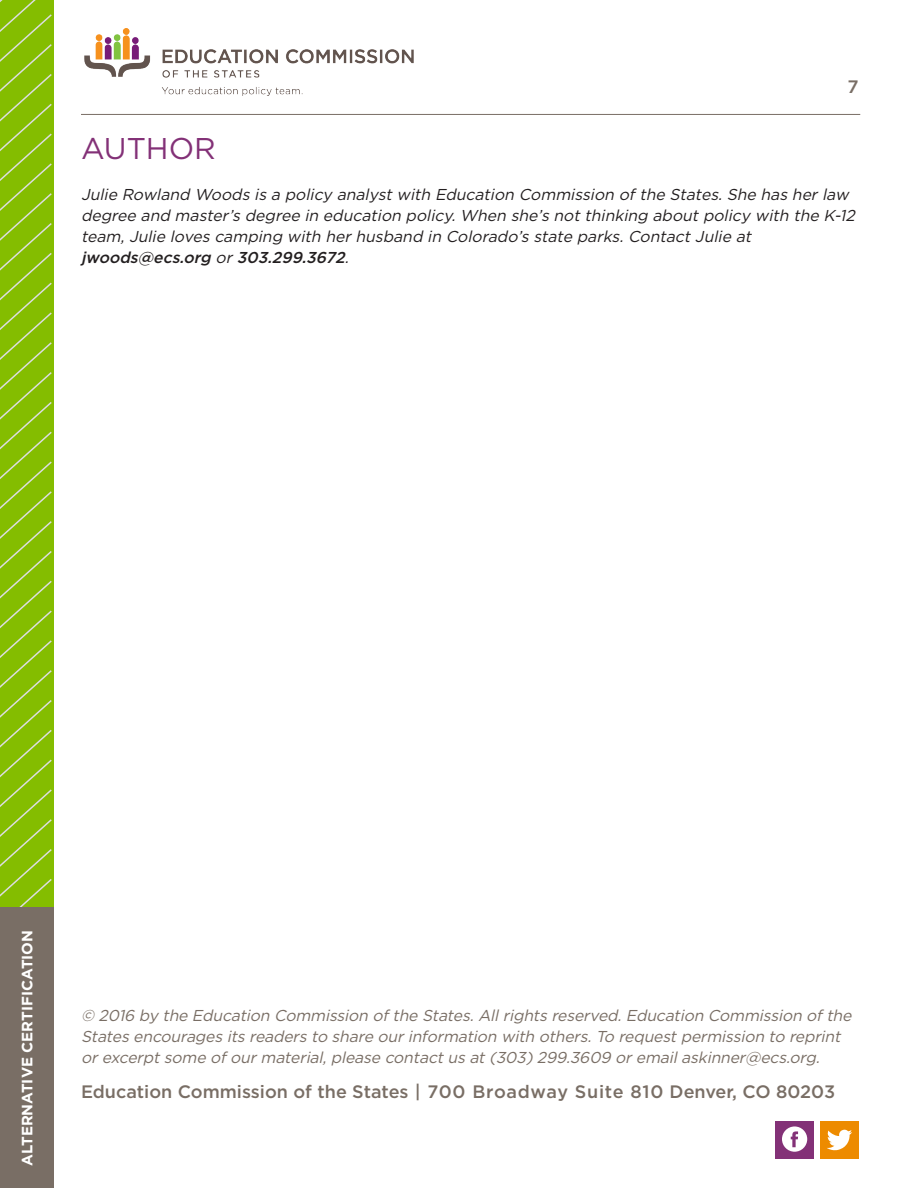
<style>
.page{position:relative;width:918px;height:1188px;background:#fff}
.page>*{position:absolute;margin:0;border:0;box-sizing:border-box;transform-origin:0 0}
.AUTHOR{font:30px "Gotham";color:#833177}
.t1{font:500 18px "Gotham";color:#796e65}
.Author_Bio{font:italic 15.75px/21px "Gotham";color:#231f20}
.t2{font:italic 15.75px/21px "Gotham";color:#796e65}
.t3{font:700 15px "Gotham";color:#fff}
.s1{font-weight:500}
</style>
<div class="page">
<div style="left:775px;top:1121px;width:39px;height:37px;background:#833177"></div>
<svg style="left:782px;top:1126px;width:25px;height:26px"></svg>
<div style="left:820px;top:1121px;width:39px;height:37px;background:#ed8b00"></div>
<svg style="left:827px;top:1130px;width:25px;height:20px"></svg>
<hr style="left:81px;top:114px;width:779px;height:1px;background:#796e65">
<img style="left:84px;top:29px;width:330px;height:67px">
<svg style="left:0;top:0;width:53px;height:908px;background:#89be0e"></svg>
<div style="left:0;top:908px;width:53px;height:280px;background:#796e65"></div>
<p class="t1" style="left:847px;top:75px;width:13px">7</p>
<p class="AUTHOR" style="left:81px;top:129px;width:136px">AUTHOR</p>
<p class="Author_Bio" style="left:81px;top:184px;width:780px">Julie Rowland Woods is a policy analystwith Education Commission ofthe States.She has herlaw degree and master’s degree in education policy.When she’s notthinking aboutpolicy with the K-12 team,Julie loves camping with herhusband in Colorado’s state parks.ContactJulie at <span class="s1">jwoods@ecs.org</span> or<span class="s1">303.299.3672</span>.</p>
<p class="t3" style="left:17px;top:1166px;width:237px;rotate:-90deg">ALTERNATIVE CERTIFICATION</p>
<p class="t2" style="left:81px;top:1004px;width:776px">© 2016 by the Education Commission ofthe States.Allrightsreserved.Education Commission ofthe<br>Statesencouragesitsreadersto share ourinformation with others.To requestpermission to reprint orexcerptsome ofourmaterial,please contactusat(303)299.3609 oremailaskinner@ecs.org.</p>
<p class="t1" style="left:81px;top:1079px;width:756px">Education Commission of the States | 700 Broadway Suite 810 Denver, CO 80203</p>
</div>
